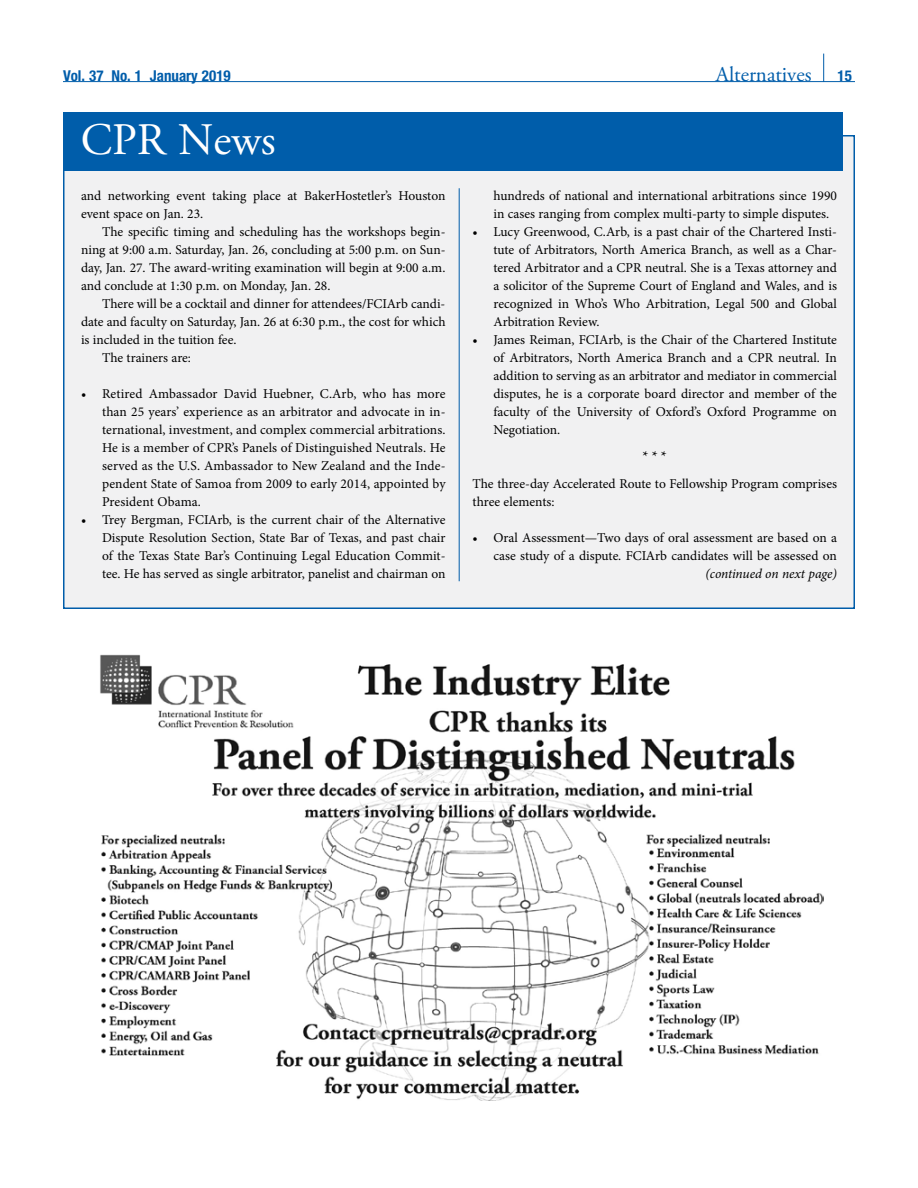
<style>
.page{position:relative;width:918px;height:1188px;background:#fff}
.page>*{position:absolute;margin:0;border:0;box-sizing:border-box;transform-origin:0 0}
.t1{font:45px "Adobe Garamond Pro";color:#fff}
.t2{font:21px "Adobe Garamond Pro";color:#005daa}
.t3{font:700 condensed 15px "Helvetica Neue LT Std";color:#005daa}
.t4{font:15px "Minion Pro";color:#000}
.t5{font:13.5px/18px "Minion Pro";color:#000;text-align:justify}
.t6{font:italic 13.5px "Minion Pro";letter-spacing:-.005em;color:#000}
.s1{font-family:"Helvetica Neue LT Std";font-weight:700;font-stretch:condensed;font-size:15px}
</style>
<div class="page">
<hr style="left:63px;top:81px;width:792px;height:1px;background:#005daa">
<svg style="left:823px;top:54px;width:1px;height:27px"></svg>
<div style="left:63px;top:135px;width:792px;height:474px;background:#f1f1f2;border:2px solid #005daa"></div>
<div style="left:63px;top:112px;width:780px;height:59px;background:#005daa"></div>
<hr style="left:459px;top:188px;width:1px;height:393px;background:#005daa">
<img style="left:100px;top:654px;width:723px;height:447px">
<p class="t3" style="left:63px;top:67px;width:169px">Vol. 37 No. 1 January 2019</p>
<h2 class="t2" style="left:716px;top:62px;width:138px">Alternatives <span class="s1">15</span></h2>
<h1 class="t1" style="left:81px;top:113px;width:196px">CPR News</h1>
<p class="t5" style="left:81px;top:187px;width:366px">and networking event taking place at BakerHostetler’s Houston event space on Jan. 23.</p>
<p class="t5" style="left:81px;top:223px;width:366px;text-indent:21px">The specific timing and scheduling has the workshops begin&shy;ning at 9:00 a.m. Saturday, Jan. 26, concluding at 5:00 p.m. on Sun&shy;day, Jan. 27. The award-writing examination will begin at 9:00 a.m. and conclude at 1:30 p.m. on Monday, Jan. 28.</p>
<p class="t5" style="left:102px;top:295px;width:345px">There will be a cocktail and dinner for attendees/FCIArb candi-</p>
<p class="t5" style="left:81px;top:313px;width:366px">date and faculty on Saturday, Jan. 26 at 6:30 p.m., the cost for which</p>
<p class="t5" style="left:81px;top:331px;width:157px">is included in the tuition fee.</p>
<p class="t5" style="left:102px;top:349px;width:90px">The trainers are:</p>
<p class="t5" style="left:102px;top:385px;width:345px;text-indent:-21px">• Retired Ambassador David Huebner, C.Arb, who has more than 25 years’ experience as an arbitrator and advocate in in&shy;ternational, investment, and complex commercial arbitrations.<br>He is a member of CPR’s Panels of Distinguished Neutrals. He served as the U.S. Ambassador to New Zealand and the Inde&shy;pendent State of Samoa from 2009 to early 2014, appointed by President Obama.</p>
<p class="t5" style="left:102px;top:511px;width:345px;text-indent:-21px">• Trey Bergman, FCIArb, is the current chair of the Alternative Dispute Resolution Section, State Bar of Texas, and past chair of the Texas State Bar’s Continuing Legal Education Commit&shy;tee. He has served as single arbitrator, panelist and chairman on</p>
<p class="t5" style="left:494px;top:187px;width:345px">hundreds of national and international arbitrations since 1990 in cases ranging from complex multi-party to simple disputes.</p>
<p class="t5" style="left:494px;top:223px;width:345px;text-indent:-21px">• Lucy Greenwood, C.Arb, is a past chair of the Chartered Insti&shy;tute of Arbitrators, North America Branch, as well as a Char&shy;tered Arbitrator and a CPR neutral. She is a Texas attorney and a solicitor of the Supreme Court of England and Wales, and is recognized in Who’s Who Arbitration, Legal 500 and Global Arbitration Review.</p>
<p class="t5" style="left:494px;top:331px;width:345px;text-indent:-21px">• James Reiman, FCIArb, is the Chair of the Chartered Institute of Arbitrators, North America Branch and a CPR neutral. In addition to serving as an arbitrator and mediator in commercial disputes, he is a corporate board director and member of the faculty of the University of Oxford’s Oxford Programme on Negotiation.</p>
<p class="t4" style="left:643px;top:446px;width:26px">* * *</p>
<p class="t5" style="left:472px;top:475px;width:366px">The three-day Accelerated Route to Fellowship Program comprises three elements:</p>
<p class="t5" style="left:472px;top:529px;width:366px;text-align:right">• Oral Assessment—Two days of oral assessment are based on a case study of a dispute. FCIArb candidates will be assessed on</p>
<p class="t6" style="left:705px;top:565px;width:133px">(continued on next page)</p>
</div>
